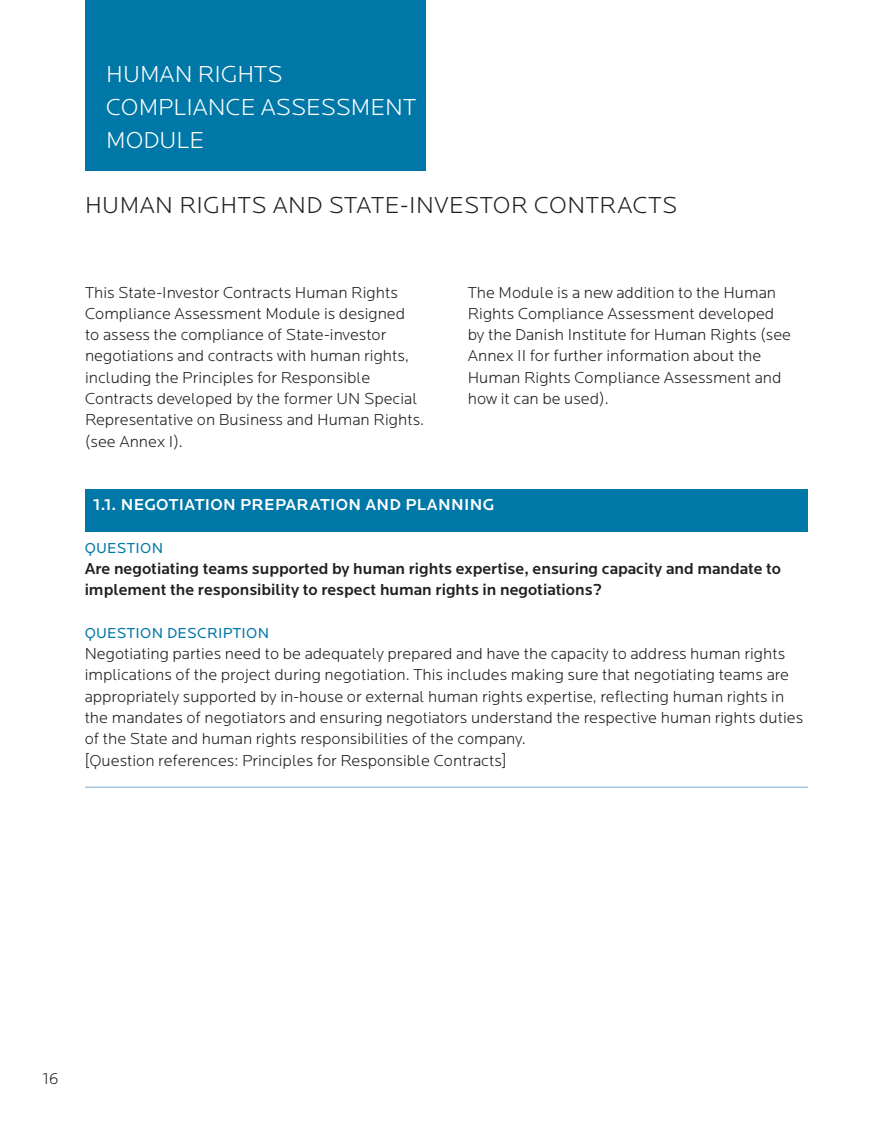
<style>
.page{position:relative;width:893px;height:1127px;background:#fff}
.page>*{position:absolute;margin:0;border:0;box-sizing:border-box;transform-origin:0 0}
.MR_1_sort{font:300 24px "Locator";letter-spacing:.02em;color:#231f20}
.MR_1{font:300 24px/33px "Locator";color:#fff}
.Brød{font:300 16.5px/21.3px "Locator";color:#231f20}
.Brød-2{font:500 16.5px/21.3px "Locator";color:#231f20}
.Tabelrubrik_hvid{font:500 16.5px "Locator";letter-spacing:.02em;color:#fff}
.Mr_i_tabel{font:15px "Locator";letter-spacing:.02em;color:#0078a7}
</style>
<div class="page">
<div style="left:85px;top:0;width:340px;height:170px;background:#0078a7"></div>
<div style="left:85px;top:489px;width:722px;height:42px;background:#0078a7"></div>
<hr style="left:85px;top:787px;width:723px;height:1px;background:#80adce">
<h1 class="MR_1" style="left:106px;top:58px;width:311px">HUMAN RIGHTS<br>COMPLIANCE ASSESSMENT<br>MODULE</h1>
<h1 class="MR_1_sort" style="left:85px;top:192px;width:594px">HUMAN RIGHTS AND STATE-INVESTOR CONTRACTS</h1>
<p class="Brød" style="left:85px;top:282px;width:341px">This State-Investor Contracts Human Rights Compliance Assessment Module is designed<br>to assess the compliance of State-investor negotiations and contracts with human rights, including the Principles for Responsible Contracts developed by the former UN Special Representative on Business and Human Rights. (see Annex I).</p>
<p class="Brød" style="left:468px;top:282px;width:325px">The Module is a new addition to the Human Rights Compliance Assessment developed by the Danish Institute for Human Rights (see Annex II for further information about the Human Rights Compliance Assessment and how it can be used).</p>
<h1 class="Tabelrubrik_hvid" style="left:93px;top:496px;width:403px">1.1. NEGOTIATION PREPARATION AND PLANNING</h1>
<h1 class="Mr_i_tabel" style="left:85px;top:540px;width:80px">QUESTION</h1>
<p class="Brød-2" style="left:85px;top:558px;width:698px">Are negotiating teams supported by human rights expertise, ensuring capacity and mandate to implement the responsibility to respect human rights in negotiations?</p>
<h1 class="Mr_i_tabel" style="left:85px;top:625px;width:186px">QUESTION DESCRIPTION</h1>
<p class="Brød" style="left:85px;top:643px;width:720px">Negotiating parties need to be adequately prepared and have the capacity to address human rights implications of the project during negotiation. This includes making sure that negotiating teams are appropriately supported by in-house or external human rights expertise, reflecting human rights in the mandates of negotiators and ensuring negotiators understand the respective human rights duties of the State and human rights responsibilities of the company.<br>[Question references: Principles for Responsible Contracts]</p>
<p class="Brød" style="left:43px;top:1069px;width:18px">16</p>
</div>
